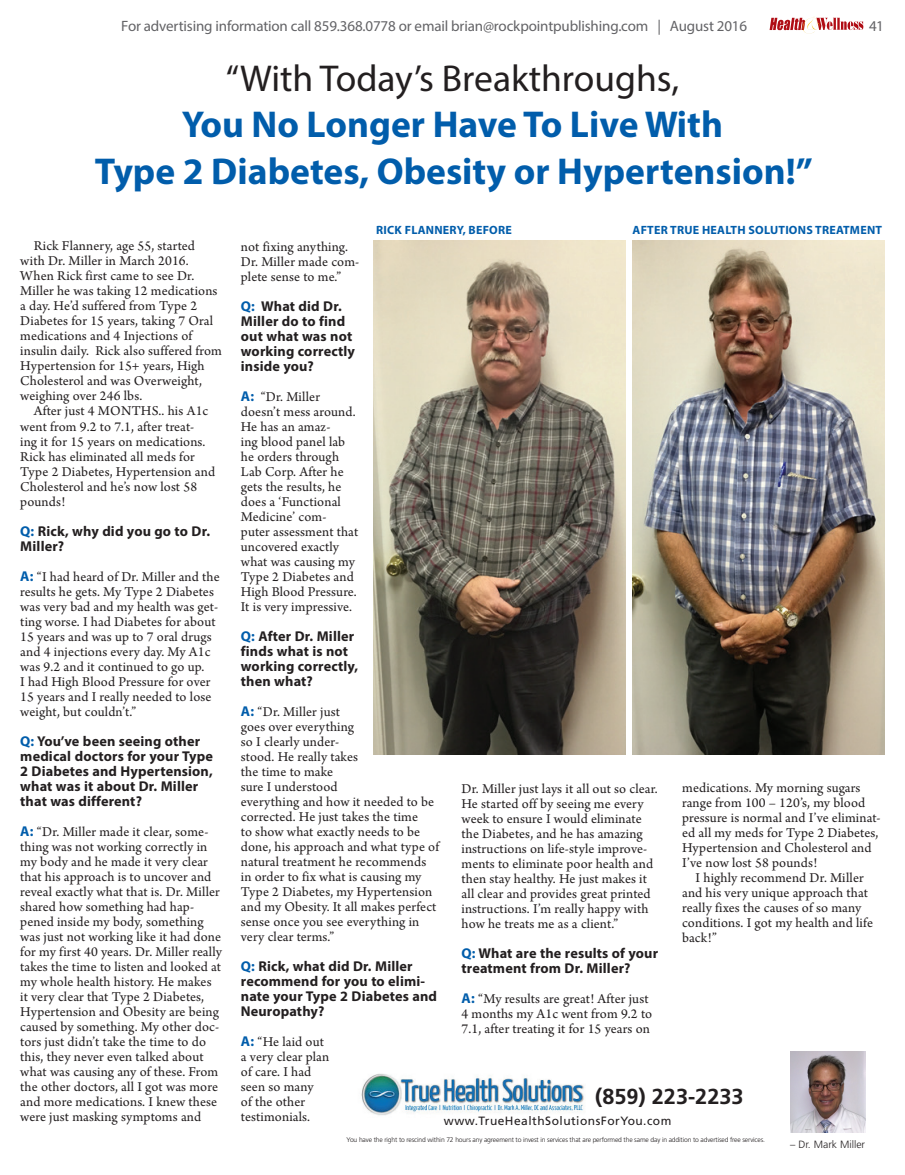
<style>
.page{position:relative;width:905px;height:1175px;background:#fff}
.page>*{position:absolute;margin:0;border:0;box-sizing:border-box;transform-origin:0 0}
.t1{font:700 37.5px/46.5px "Myriad Pro";color:#015dab;text-align:center}
.t2{font:37.5px "Myriad Pro";color:#231f20}
.t3{font:700 21.6px "Frutiger";color:#231f20}
.t4{font:15px "Myriad Pro";letter-spacing:-.01em;color:#636366}
.t5{font:14.25px/15px "Arno Pro";letter-spacing:.01em;color:#231f20}
.t6{font:700 14.25px/15px "Myriad Pro";letter-spacing:.01em;color:#231f20}
.t7{font:700 12px "Myriad Pro";letter-spacing:.02em;color:#015dab}
.t8{font:12px "Frutiger";letter-spacing:.04em;color:#231f20}
.t9{font:11.4px "Zapfino";color:#fec210;scale:.81 1}
.t10{font:300 10.5px "Frutiger";color:#231f20}
.t11{font:300 6.75px "Frutiger";letter-spacing:-.02em;color:#231f20}
.s1{color:#015dab}
.s2{font-family:"Myriad Pro";font-weight:700;color:#015dab}
</style>
<div class="page">
<svg style="left:769px;top:18px;width:23px;height:13px"></svg>
<svg style="left:830px;top:18px;width:33px;height:12px"></svg>
<div style="left:796px;top:17px;width:34px;height:28px;background:#231f20;opacity:.75"></div>
<img style="left:790px;top:1051px;width:75px;height:81px">
<img style="left:361px;top:1073px;width:224px;height:42px">
<img style="left:373px;top:241px;width:252px;height:513px">
<img style="left:632px;top:241px;width:252px;height:513px">
<p class="t4" style="left:121px;top:17px;width:627px">For advertising information call 859.368.0778 or email brian@rockpointpublishing.com | August 2016</p>
<p class="t9" style="left:801px;top:19px;width:26px">&amp;</p>
<p class="t4" style="left:869px;top:17px;width:16px">41</p>
<h1 class="t2" style="left:226px;top:55px;width:454px">“With Today’s Breakthroughs,</h1>
<h1 class="t1" style="left:95px;top:100px;width:719px">You No Longer Have To Live With<br>Type 2 Diabetes, Obesity or Hypertension!”</h1>
<p class="t5" style="left:20px;top:239px;width:203px;text-indent:13px">Rick Flannery, age 55, started with Dr. Miller in March 2016.<br>When Rick first came to see Dr.<br>Miller he was taking 12 medications a day. He’d suffered from Type 2<br>Diabetes for 15 years, taking 7 Oral medications and 4 Injections of insulin daily. Rick also suffered from<br>Hypertension for 15+ years, High<br>Cholesterol and was Overweight, weighing over 246 lbs.</p>
<p class="t5" style="left:20px;top:404px;width:196px;text-indent:13px">After just 4 MONTHS.. his A1c went from 9.2 to 7.1, after treat-<br>ing it for 15 years on medications.<br>Rick has eliminated all meds for<br>Type 2 Diabetes, Hypertension and<br>Cholesterol and he’s now lost 58 pounds!</p>
<p class="t6" style="left:20px;top:523px;width:191px"><span class="s1">Q:</span> Rick, why did you go to Dr.<br>Miller?</p>
<p class="t5" style="left:20px;top:569px;width:201px"><span class="s2">A:</span> “I had heard of Dr. Miller and the results he gets. My Type 2 Diabetes was very bad and my health was get&shy;ting worse. I had Diabetes for about<br>15 years and was up to 7 oral drugs and 4 injections every day. My A1c was 9.2 and it continued to go up.<br>I had High Blood Pressure for over<br>15 years and I really needed to lose weight, but couldn’t.”</p>
<p class="t6" style="left:20px;top:733px;width:194px"><span class="s1">Q:</span> You’ve been seeing other medical doctors for your Type<br>2 Diabetes and Hypertension, what was it about Dr. Miller that was different?</p>
<p class="t5" style="left:20px;top:824px;width:203px"><span class="s2">A:</span> “Dr. Miller made it clear, some&shy;thing was not working correctly in my body and he made it very clear that his approach is to uncover and reveal exactly what that is. Dr. Miller shared how something had hap&shy;pened inside my body, something was just not working like it had done for my first 40 years. Dr. Miller really takes the time to listen and looked at my whole health history. He makes it very clear that Type 2 Diabetes, Hypertension and Obesity are being caused by something. My other doc&shy;tors just didn’t take the time to do this, they never even talked about what was causing any of these. From the other doctors, all I got was more and more medications. I knew these were just masking symptoms and</p>
<p class="t7" style="left:376px;top:222px;width:137px">RICK FLANNERY, BEFORE</p>
<p class="t7" style="left:632px;top:222px;width:251px">AFTER TRUE HEALTH SOLUTIONS TREATMENT</p>
<p class="t5" style="left:241px;top:239px;width:120px">not fixing anything.<br>Dr. Miller made com&shy;plete sense to me.”</p>
<p class="t6" style="left:241px;top:298px;width:116px"><span class="s1">Q:</span> What did Dr.<br>Miller do to find out what was not working correctly inside you?</p>
<p class="t5" style="left:241px;top:389px;width:119px"><span class="s2">A:</span> “Dr. Miller doesn’t mess around.<br>He has an amaz-<br>ing blood panel lab he orders through<br>Lab Corp. After he gets the results, he does a ‘Functional<br>Medicine’ com&shy;puter assessment that uncovered exactly what was causing my<br>Type 2 Diabetes and<br>High Blood Pressure.<br>It is very impressive.</p>
<p class="t6" style="left:241px;top:628px;width:119px"><span class="s1">Q:</span> After Dr. Miller finds what is not working correctly, then what?</p>
<p class="t5" style="left:241px;top:705px;width:200px"><span class="s2">A:</span> “Dr. Miller just<br>goes over everything<br>so I clearly under-<br>stood. He really takes<br>the time to make<br>sure I understood<br>everything and how it needed to be corrected. He just takes the time<br>to show what exactly needs to be done, his approach and what type of natural treatment he recommends in order to fix what is causing my<br>Type 2 Diabetes, my Hypertension and my Obesity. It all makes perfect sense once you see everything in very clear terms.”</p>
<p class="t6" style="left:241px;top:958px;width:198px"><span class="s1">Q:</span> Rick, what did Dr. Miller recommend for you to elimi&shy;nate your Type 2 Diabetes and<br>Neuropathy?</p>
<p class="t5" style="left:241px;top:1035px;width:90px"><span class="s2">A:</span> “He laid out a very clear plan of care. I had seen so many<br>of the other testimonials.</p>
<p class="t5" style="left:682px;top:780px;width:200px">medications. My morning sugars range from 100 – 120’s, my blood pressure is normal and I’ve eliminat&shy;ed all my meds for Type 2 Diabetes,<br>Hypertension and Cholesterol and<br>I’ve now lost 58 pounds!</p>
<p class="t5" style="left:682px;top:870px;width:192px;text-indent:13px">I highly recommend Dr. Miller and his very unique approach that really fixes the causes of so many conditions. I got my health and life back!”</p>
<p class="t5" style="left:461px;top:781px;width:198px">Dr. Miller just lays it all out so clear.<br>He started off by seeing me every week to ensure I would eliminate the Diabetes, and he has amazing instructions on life-style improve&shy;ments to eliminate poor health and then stay healthy. He just makes it all clear and provides great printed instructions. I’m really happy with how he treats me as a client.”</p>
<p class="t6" style="left:461px;top:944px;width:198px"><span class="s1">Q:</span> What are the results of your treatment from Dr. Miller?</p>
<p class="t5" style="left:461px;top:991px;width:192px"><span class="s2">A:</span> “My results are great! After just<br>4 months my A1c went from 9.2 to<br>7.1, after treating it for 15 years on</p>
<h2 class="t3" style="left:595px;top:1084px;width:150px">(859) 223-2233</h2>
<p class="t11" style="left:346px;top:1135px;width:420px">You have the right to rescind within 72 hours any agreement to invest in services that are performed the same day in addition to advertised free services.</p>
<p class="t8" style="left:444px;top:1113px;width:229px">www.TrueHealthSolutionsForYou.com</p>
<p class="t10" style="left:790px;top:1138px;width:76px">– Dr. Mark Miller</p>
</div>
